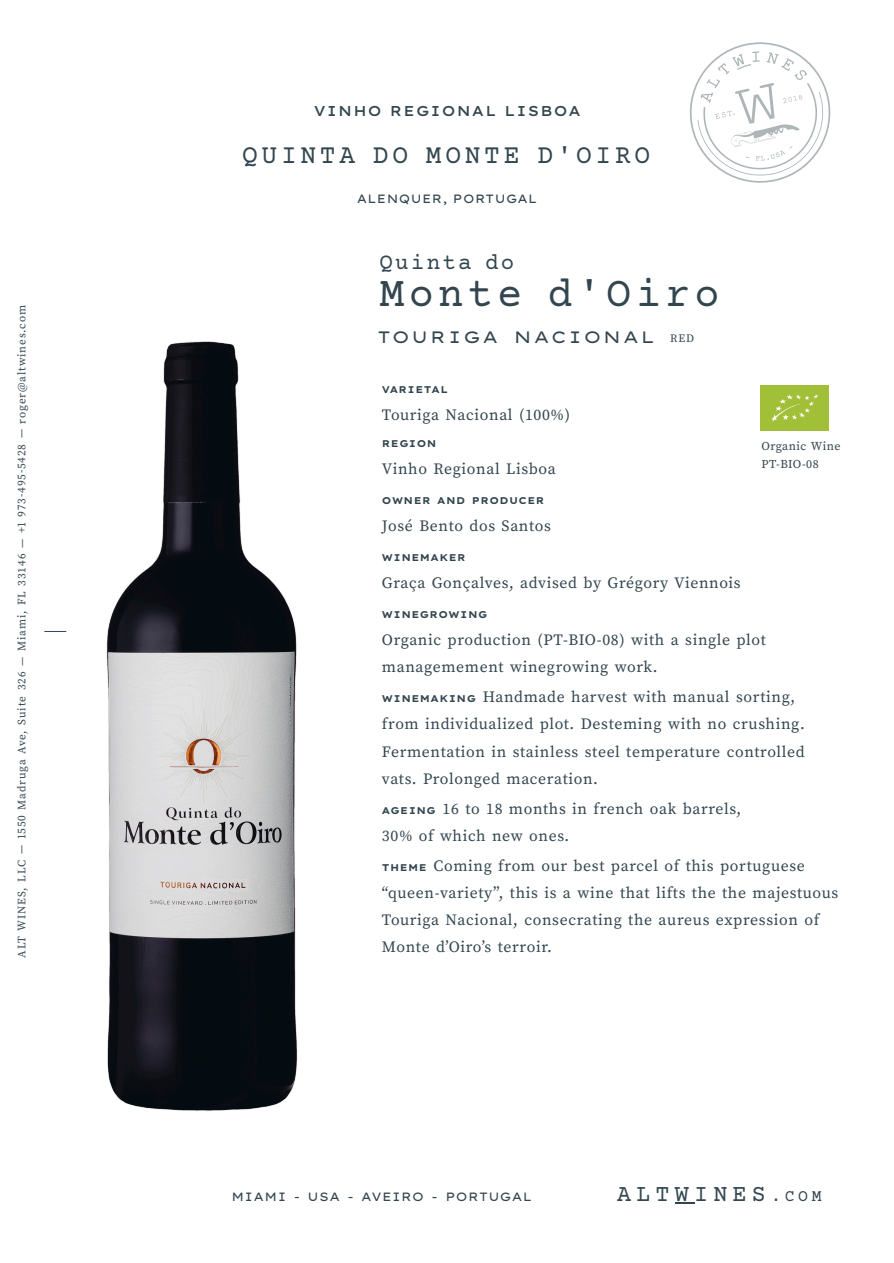
<style>
.page{position:relative;width:894px;height:1263px;background:#fff}
.page>*{position:absolute;margin:0;border:0;box-sizing:border-box;transform-origin:0 0}
.t1{font:42px "Courier Prime";letter-spacing:.1em;color:#33464f}
.t2{font:26.25px "Courier Prime";letter-spacing:.14em;color:#33464f}
.t3{font:23.55px "Courier Prime";letter-spacing:.22em;color:#33464f}
.t4{font:22.5px "Courier Prime";letter-spacing:.1em;color:#33464f}
.t5{font:16.5px "Lexend Zetta";letter-spacing:.08em;color:#33464f}
.t6{font:15.75px/27px "Source Serif Pro";letter-spacing:.04em;color:#33464f}
.t7{font:500 14.25px "Lexend Giga";letter-spacing:.08em;color:#33464f}
.t8{font:12px "Lexend Mega";letter-spacing:.03em;color:#33464f}
.t9{font:12px/18px "Source Serif Pro";letter-spacing:.04em;color:#33464f}
.t10{font:12px "Lexend Giga";letter-spacing:.03em;color:#33464f}
.t11{font:11.25px "Source Serif Pro";letter-spacing:.08em;color:#33464f}
.t12{font:700 9.75px "Lexend Giga";letter-spacing:.04em;color:#33464f}
.s1{font-family:"Source Serif Pro";font-size:11.25px}
.s2{font-family:"Lexend Giga";font-weight:700;font-size:9.75px}
.s3{font-size:16.5px}
</style>
<div class="page">
<img style="left:106px;top:341px;width:192px;height:770px">
<svg style="left:689px;top:42px;width:142px;height:141px"></svg>
<svg style="left:45px;top:631px;width:21px;height:1px"></svg>
<svg style="left:675px;top:1203px;width:18px;height:1px"></svg>
<div style="left:759px;top:385px;width:68px;height:46px;background:#a1c038"></div>
<svg style="left:771px;top:394px;width:47px;height:28px"></svg>
<p class="t11" style="left:15px;top:957px;width:654px;rotate:-90deg">ALT WINES, LLC — 1550 Madruga Ave, Suite 326 — Miami, FL 33146 — +1 973-495-5428 — roger@altwines.com</p>
<p class="t7" style="left:313px;top:102px;width:268px">VINHO REGIONAL LISBOA</p>
<h2 class="t2" style="left:242px;top:143px;width:409px">QUINTA DO MONTE D'OIRO</h2>
<p class="t10" style="left:356px;top:191px;width:182px">ALENQUER, PORTUGAL</p>
<h3 class="t4" style="left:379px;top:251px;width:136px">Quinta do</h3>
<h1 class="t1" style="left:379px;top:273px;width:342px">Monte d'Oiro</h1>
<p class="t5" style="left:377px;top:326px;width:318px">TOURIGA NACIONAL <span class="s1">RED</span></p>
<p class="t12" style="left:382px;top:383px;width:67px">VARIETAL</p>
<p class="t6" style="left:382px;top:402px;width:189px">Touriga Nacional (100%)</p>
<p class="t12" style="left:382px;top:437px;width:56px">REGION</p>
<p class="t6" style="left:382px;top:456px;width:175px">Vinho Regional Lisboa</p>
<p class="t12" style="left:382px;top:494px;width:164px">OWNER AND PRODUCER</p>
<p class="t6" style="left:382px;top:513px;width:170px">José Bento dos Santos</p>
<p class="t12" style="left:382px;top:551px;width:85px">WINEMAKER</p>
<p class="t6" style="left:382px;top:570px;width:360px">Graça Gonçalves, advised by Grégory Viennois</p>
<p class="t12" style="left:382px;top:608px;width:107px">WINEGROWING</p>
<p class="t6" style="left:382px;top:627px;width:385px">Organic production (PT-BIO-08) with a single plot managemement winegrowing work.</p>
<p class="t6" style="left:382px;top:684px;width:424px"><span class="s2">WINEMAKING</span> Handmade harvest with manual sorting, from individualized plot. Desteming with no crushing.<br>Fermentation in stainless steel temperature controlled vats. Prolonged maceration.</p>
<p class="t6" style="left:382px;top:795px;width:360px"><span class="s2">AGEING</span> 16 to 18 months in french oak barrels,<br>30% of which new ones.</p>
<p class="t6" style="left:382px;top:853px;width:457px"><span class="s2">THEME</span> Coming from our best parcel of this portuguese “queen-variety”, this is a wine that lifts the the majestuous Touriga Nacional, consecrating the aureus expression of Monte dʼOiroʼs terroir.</p>
<p class="t9" style="left:761px;top:437px;width:81px">Organic Wine<br>PT-BIO-08</p>
<p class="t8" style="left:231px;top:1188px;width:302px">MIAMI - USA - AVEIRO - PORTUGAL</p>
<h3 class="t3" style="left:617px;top:1182px;width:206px">ALTWINES<span class="s3">.COM</span></h3>
</div>
